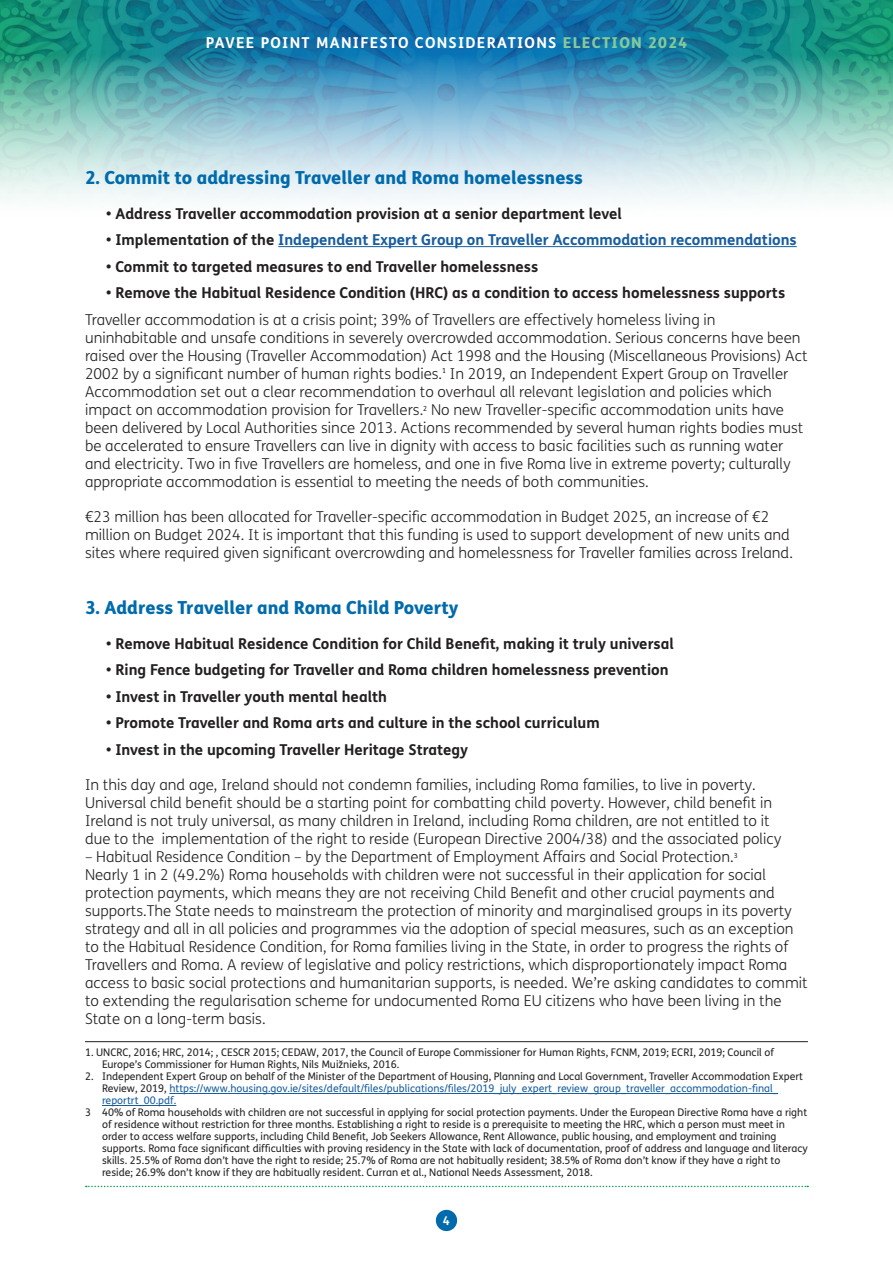
<style>
.page{position:relative;width:893px;height:1263px;background:#fff}
.page>*{position:absolute;margin:0;border:0;box-sizing:border-box;transform-origin:0 0}
.t1{font:800 18px "FS Me";color:#006bac}
.t2{font:300 15px/18px "FS Me";color:#231f20}
.t3{font:700 15px "FS Me";color:#231f20}
.t4{font:700 15px "FS Me";color:#175d9e}
.t5{font:700 15px "FS Me";letter-spacing:.085em;color:#fff}
.t6{font:700 12px "FS Me";color:#fff}
.t7{font:10.5px/12px "FS Me";color:#231f20}
.t8{font:10.5px/12px "FS Me";color:#175d9e}
.s1{font-weight:800;color:#82c99d}
.s2{color:#231f20}
</style>
<div class="page">
<img style="left:0;top:0;width:893px;height:248px">
<div style="left:436px;top:1210px;width:21px;height:21px;background:#006bac;border-radius:50%"></div>
<svg style="left:86px;top:1186px;width:722px;height:1px"></svg>
<hr style="left:278px;top:246px;width:519px;height:1px;background:#175d9e">
<hr style="left:85px;top:1041px;width:723px;height:1px;background:#231f20">
<hr style="left:169px;top:1093px;width:609px;height:1px;background:#175d9e">
<hr style="left:102px;top:1105px;width:74px;height:1px;background:#175d9e">
<p class="t5" style="left:206px;top:31px;width:483px">PAVEE POINT MANIFESTO CONSIDERATIONS <span class="s1">ELECTION 2024</span></p>
<p class="t1" style="left:85px;top:163px;width:500px">2. Commit to addressing Traveller and Roma homelessness</p>
<p class="t3" style="left:106px;top:202px;width:517px">• Address Traveller accommodation provision at a senior department level</p>
<p class="t4" style="left:106px;top:228px;width:692px"><span class="s2">• Implementation of the</span> Independent Expert Group on Traveller Accommodation recommendations</p>
<p class="t3" style="left:106px;top:255px;width:433px">• Commit to targeted measures to end Traveller homelessness</p>
<p class="t3" style="left:106px;top:281px;width:680px">• Remove the Habitual Residence Condition (HRC) as a condition to access homelessness supports</p>
<p class="t2" style="left:85px;top:310px;width:724px">Traveller accommodation is at a crisis point; 39% of Travellers are effectively homeless living in uninhabitable and unsafe conditions in severely overcrowded accommodation. Serious concerns have been raised over the Housing (Traveller Accommodation) Act 1998 and the Housing (Miscellaneous Provisions) Act 2002 by a significant number of human rights bodies.<sup>1</sup> In 2019, an Independent Expert Group on Traveller Accommodation set out a clear recommendation to overhaul all relevant legislation and policies which impact on accommodation provision for Travellers.<sup>2</sup> No new Traveller-specific accommodation units have been delivered by Local Authorities since 2013. Actions recommended by several human rights bodies must be accelerated to ensure Travellers can live in dignity with access to basic facilities such as running water and electricity. Two in five Travellers are homeless, and one in five Roma live in extreme poverty; culturally appropriate accommodation is essential to meeting the needs of both communities.</p>
<p class="t2" style="left:85px;top:507px;width:709px">€23 million has been allocated for Traveller-specific accommodation in Budget 2025, an increase of €2 million on Budget 2024. It is important that this funding is used to support development of new units and sites where required given significant overcrowding and homelessness for Traveller families across Ireland.</p>
<p class="t1" style="left:85px;top:593px;width:375px">3. Address Traveller and Roma Child Poverty</p>
<p class="t3" style="left:106px;top:632px;width:569px">• Remove Habitual Residence Condition for Child Benefit, making it truly universal</p>
<p class="t3" style="left:106px;top:658px;width:564px">• Ring Fence budgeting for Traveller and Roma children homelessness prevention</p>
<p class="t3" style="left:106px;top:685px;width:282px">• Invest in Traveller youth mental health</p>
<p class="t3" style="left:106px;top:711px;width:495px">• Promote Traveller and Roma arts and culture in the school curriculum</p>
<p class="t3" style="left:106px;top:738px;width:363px">• Invest in the upcoming Traveller Heritage Strategy</p>
<p class="t2" style="left:85px;top:775px;width:698px">In this day and age, Ireland should not condemn families, including Roma families, to live in poverty.<br>Universal child benefit should be a starting point for combatting child poverty. However, child benefit in Ireland is not truly universal, as many children in Ireland, including Roma children, are not entitled to it due to the implementation of the right to reside (European Directive 2004/38) and the associated policy</p>
<p class="t2" style="left:85px;top:847px;width:724px">– Habitual Residence Condition – by the Department of Employment Affairs and Social Protection.<sup>3<br></sup>Nearly 1 in 2 (49.2%) Roma households with children were not successful in their application for social protection payments, which means they are not receiving Child Benefit and other crucial payments and supports.The State needs to mainstream the protection of minority and marginalised groups in its poverty strategy and all in all policies and programmes via the adoption of special measures, such as an exception to the Habitual Residence Condition, for Roma families living in the State, in order to progress the rights of Travellers and Roma. A review of legislative and policy restrictions, which disproportionately impact Roma access to basic social protections and humanitarian supports, is needed. We’re asking candidates to commit to extending the regularisation scheme for undocumented Roma EU citizens who have been living in the State on a long-term basis.</p>
<p class="t7" style="left:102px;top:1046px;width:673px;text-indent:-17px">1. UNCRC, 2016; HRC, 2014; , CESCR 2015; CEDAW, 2017, the Council of Europe Commissioner for Human Rights, FCNM, 2019; ECRI, 2019; Council of<br>Europe’s Commissioner for Human Rights, Nils Muižnieks, 2016.</p>
<p class="t8" style="left:102px;top:1070px;width:703px;text-indent:-17px"><span class="s2">2. Independent Expert Group on behalf of the Minister of the Department of Housing, Planning and Local Government, Traveller Accommodation Expert<br>Review, 2019,</span> https://www.housing.gov.ie/sites/default/files/publications/files/2019_july_expert_review_group_traveller_accommodation-final_ reportrt_00.pdf.</p>
<p class="t7" style="left:102px;top:1106px;width:707px;text-indent:-17px">3 40% of Roma households with children are not successful in applying for social protection payments. Under the European Directive Roma have a right of residence without restriction for three months. Establishing a right to reside is a prerequisite to meeting the HRC, which a person must meet in order to access welfare supports, including Child Benefit, Job Seekers Allowance, Rent Allowance, public housing, and employment and training supports. Roma face significant difficulties with proving residency in the State with lack of documentation, proof of address and language and literacy skills. 25.5% of Roma don’t have the right to reside; 25.7% of Roma are not habitually resident; 38.5% of Roma don’t know if they have a right to reside; 26.9% don’t know if they are habitually resident. Curran et al., National Needs Assessment, 2018.</p>
<p class="t6" style="left:443px;top:1211px;width:9px">4</p>
</div>
